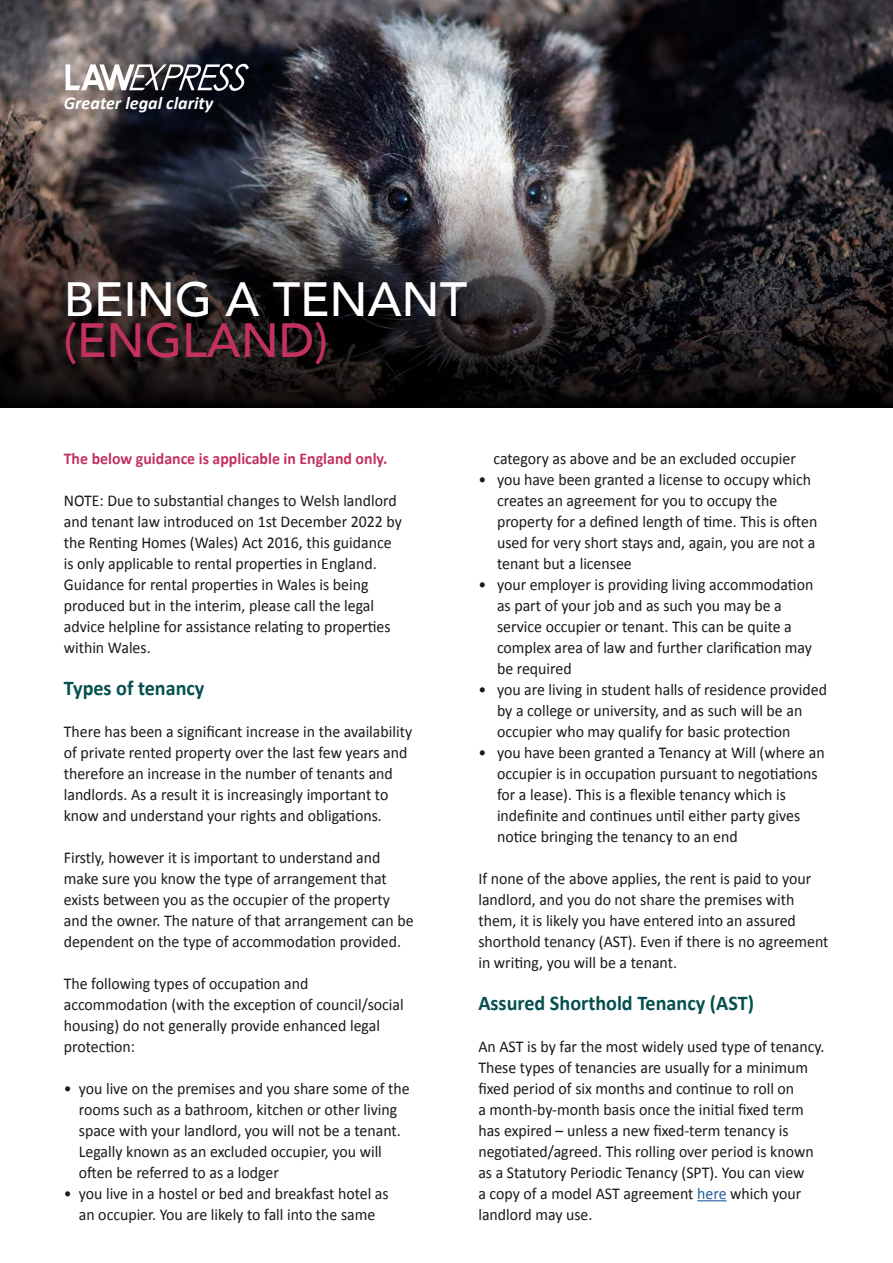
<style>
.page{position:relative;width:893px;height:1263px;background:#fff}
.page>*{position:absolute;margin:0;border:0;box-sizing:border-box;transform-origin:0 0}
.t1{font:500 48px "Avenir";color:#fff}
.t2{font:500 48px "Avenir";color:#c3325f}
.t3{font:700 21px "Calibri";color:#054f4e;scale:.96 1}
.t4{font:italic 700 18px "Calibri";color:#fff}
.t5{font:16.5px/21px "Calibri";color:#191919;scale:.96 1}
.t6{font:700 16.5px "Calibri";color:#c3325f;scale:.96 1}
.s1{color:#215e9e}
</style>
<div class="page">
<img style="left:0;top:0;width:893px;height:130px">
<hr style="left:697px;top:1200px;width:30px;height:1px;background:#215e9e">
<svg style="left:0;top:130px;width:893px;height:278px;background:#332f31"></svg>
<svg style="left:66px;top:64px;width:183px;height:27px"></svg>
<p class="t4" style="left:64px;top:92px;width:151px">Greater legal clarity</p>
<h1 class="t1" style="left:64px;top:257px;width:405px">BEING A TENANT</h1>
<h1 class="t2" style="left:64px;top:299px;width:266px">(ENGLAND)</h1>
<p class="t6" style="left:64px;top:447px;width:338px">The below guidance is applicable in England only.</p>
<p class="t5" style="left:64px;top:490px;width:354px">NOTE: Due to substantial changes to Welsh landlord and tenant law introduced on 1st December 2022 by the Renting Homes (Wales) Act 2016, this guidance is only applicable to rental properties in England.<br>Guidance for rental properties in Wales is being produced but in the interim, please call the legal advice helpline for assistance relating to properties within Wales.</p>
<p class="t3" style="left:64px;top:673px;width:148px">Types of tenancy</p>
<p class="t5" style="left:64px;top:721px;width:364px">There has been a significant increase in the availability of private rented property over the last few years and therefore an increase in the number of tenants and landlords. As a result it is increasingly important to know and understand your rights and obligations.</p>
<p class="t5" style="left:64px;top:847px;width:366px">Firstly, however it is important to understand and make sure you know the type of arrangement that exists between you as the occupier of the property and the owner. The nature of that arrangement can be dependent on the type of accommodation provided.</p>
<p class="t5" style="left:64px;top:973px;width:356px">The following types of occupation and accommodation (with the exception of council/social housing) do not generally provide enhanced legal protection:</p>
<p class="t5" style="left:79px;top:1078px;width:346px;text-indent:-15px">• you live on the premises and you share some of the rooms such as a bathroom, kitchen or other living space with your landlord, you will not be a tenant.<br>Legally known as an excluded occupier, you will often be referred to as a lodger</p>
<p class="t5" style="left:64px;top:1183px;width:340px;text-align:center">• you live in a hostel or bed and breakfast hotel as an occupier. You are likely to fall into the same</p>
<p class="t5" style="left:493px;top:448px;width:317px">category as above and be an excluded occupier</p>
<p class="t5" style="left:497px;top:469px;width:335px;text-indent:-19px">• you have been granted a license to occupy which creates an agreement for you to occupy the property for a defined length of time. This is often used for very short stays and, again, you are not a tenant but a licensee</p>
<p class="t5" style="left:497px;top:574px;width:331px;text-indent:-19px">• your employer is providing living accommodation as part of your job and as such you may be a service occupier or tenant. This can be quite a complex area of law and further clarification may be required</p>
<p class="t5" style="left:497px;top:679px;width:345px;text-indent:-19px">• you are living in student halls of residence provided by a college or university, and as such will be an occupier who may qualify for basic protection</p>
<p class="t5" style="left:497px;top:742px;width:343px;text-indent:-19px">• you have been granted a Tenancy at Will (where an occupier is in occupation pursuant to negotiations for a lease). This is a flexible tenancy which is indefinite and continues until either party gives notice bringing the tenancy to an end</p>
<p class="t5" style="left:478px;top:868px;width:366px">If none of the above applies, the rent is paid to your landlord, and you do not share the premises with them, it is likely you have entered into an assured shorthold tenancy (AST). Even if there is no agreement in writing, you will be a tenant.</p>
<p class="t3" style="left:478px;top:988px;width:289px">Assured Shorthold Tenancy (AST)</p>
<p class="t5" style="left:478px;top:1036px;width:362px">An AST is by far the most widely used type of tenancy.<br>These types of tenancies are usually for a minimum fixed period of six months and continue to roll on<br>a month-by-month basis once the initial fixed term has expired – unless a new fixed-term tenancy is negotiated/agreed. This rolling over period is known as a Statutory Periodic Tenancy (SPT). You can view<br>a copy of a model AST agreement <span class="s1">here</span> which your landlord may use.</p>
</div>
